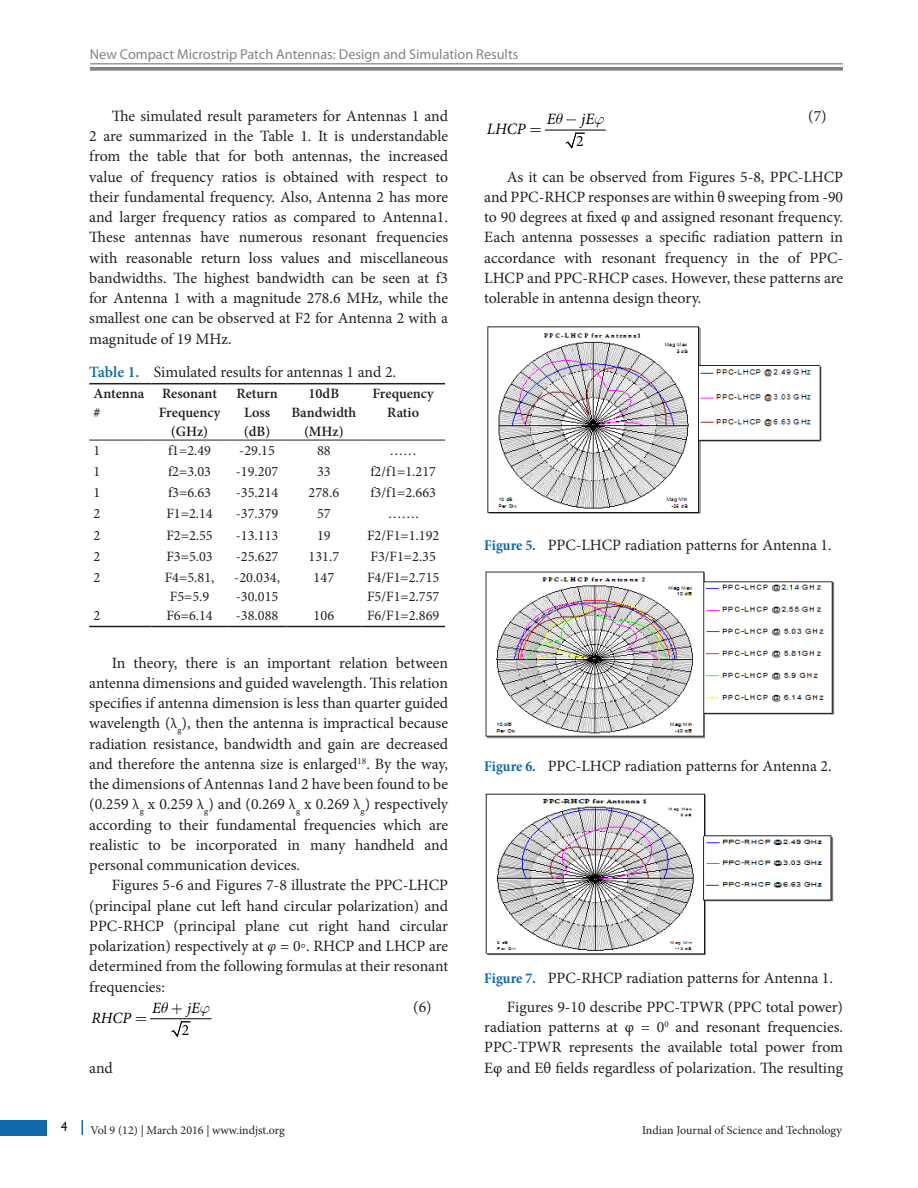
<style>
.page{position:relative;width:918px;height:1188px;background:#fff}
.page>*{position:absolute;margin:0;border:0;box-sizing:border-box;transform-origin:0 0}
.t1{font:italic 15.9px "Minion Pro";color:#000}
.t2{font:15.9px "Minion Pro";color:#000}
.Body_Text_Ind_F{font:15.75px/20.2px "Minion Pro";color:#231f20;text-align:justify}
.Body_Text{font:15.75px "Minion Pro";color:#231f20}
.t3{font:italic 15.75px "Minion Pro";color:#000}
.t4{font:15.75px "Minion Pro";color:#000}
.t5{font:14.25px/18.8px "Minion Pro";color:#231f20}
.t6{font:600 14.25px/18.8px "Minion Pro";color:#231f20;text-align:center}
.t7{font:14.25px "Myriad Pro";color:#818487}
.t8{font:13.5px "Gill Sans";color:#231f20}
.t9{font:12px "Minion Pro";letter-spacing:-.005em;color:#231f20}
.s1{font-weight:600;color:#0f69ab}
.s2{font-size:14.25px}
.s3{font-style:italic}
.s4{font-family:"Times New Roman";font-style:italic}
.s5{font-weight:700;font-stretch:condensed;font-size:15px;color:#0f69ab}
</style>
<div class="page">
<div style="left:0;top:1120px;width:47px;height:15px;background:#0f69ab"></div>
<svg style="left:82px;top:1120px;width:1px;height:15px"></svg>
<hr style="left:90px;top:63px;width:753px;height:1px;background:#818487">
<svg style="left:90px;top:67px;width:753px;height:4px;background:#8a8d90"></svg>
<hr style="left:89px;top:383px;width:62px;height:1px;background:#231f20">
<hr style="left:151px;top:383px;width:77px;height:1px;background:#231f20">
<hr style="left:228px;top:383px;width:58px;height:1px;background:#231f20">
<hr style="left:286px;top:383px;width:75px;height:1px;background:#231f20">
<hr style="left:361px;top:383px;width:84px;height:1px;background:#231f20">
<hr style="left:89px;top:440px;width:62px;height:1px;background:#231f20">
<hr style="left:151px;top:440px;width:77px;height:1px;background:#231f20">
<hr style="left:228px;top:440px;width:58px;height:1px;background:#231f20">
<hr style="left:286px;top:440px;width:75px;height:1px;background:#231f20">
<hr style="left:361px;top:440px;width:84px;height:1px;background:#231f20">
<hr style="left:89px;top:626px;width:62px;height:1px;background:#231f20">
<hr style="left:151px;top:626px;width:77px;height:1px;background:#231f20">
<hr style="left:228px;top:626px;width:58px;height:1px;background:#231f20">
<hr style="left:286px;top:626px;width:75px;height:1px;background:#231f20">
<hr style="left:361px;top:626px;width:84px;height:1px;background:#231f20">
<svg style="left:171px;top:1021px;width:19px;height:16px"></svg>
<hr style="left:151px;top:1018px;width:60px;height:1px;background:#000">
<svg style="left:566px;top:132px;width:18px;height:16px"></svg>
<hr style="left:545px;top:130px;width:60px;height:1px;background:#000">
<img style="left:487px;top:326px;width:335px;height:188px">
<img style="left:485px;top:571px;width:349px;height:167px">
<img style="left:485px;top:793px;width:348px;height:163px">
<p class="t7" style="left:90px;top:46px;width:430px">New Compact Microstrip Patch Antennas: Design and Simulation Results</p>
<p class="Body_Text_Ind_F" style="left:89px;top:106px;width:360px;text-indent:23px">The simulated result parameters for Antennas 1 and 2 are summarized in the Table 1. It is understandable from the table that for both antennas, the increased value of frequency ratios is obtained with respect to their fundamental frequency. Also, Antenna 2 has more and larger frequency ratios as compared to Antenna1.<br>These antennas have numerous resonant frequencies with reasonable return loss values and miscellaneous bandwidths. The highest bandwidth can be seen at f3 for Antenna 1 with a magnitude 278.6 MHz, while the smallest one can be observed at F2 for Antenna 2 with a magnitude of 19 MHz.</p>
<p class="Body_Text_Ind_F" style="left:89px;top:362px;width:308px"><span class="s1">Table 1.</span> Simulated results for antennas 1 and 2.</p>
<p class="t6" style="left:94px;top:384px;width:52px;text-align:left">Antenna #</p>
<p class="t6" style="left:159px;top:384px;width:63px">Resonant<br>Frequency (GHz)</p>
<p class="t6" style="left:237px;top:384px;width:43px">Return<br>Loss (dB)</p>
<p class="t6" style="left:291px;top:384px;width:66px">10dB<br>Bandwidth (MHz)</p>
<p class="t6" style="left:372px;top:384px;width:63px">Frequency<br>Ratio</p>
<p class="t5" style="left:94px;top:441px;width:8px">1</p>
<p class="t5" style="left:168px;top:441px;width:45px">f1=2.49</p>
<p class="t5" style="left:239px;top:441px;width:37px">-29.15</p>
<p class="t5" style="left:317px;top:441px;width:15px">88</p>
<p class="t5" style="left:389px;top:441px;width:29px">……</p>
<p class="t5" style="left:94px;top:462px;width:8px">1</p>
<p class="t5" style="left:168px;top:462px;width:45px">f2=3.03</p>
<p class="t5" style="left:236px;top:462px;width:44px">-19.207</p>
<p class="t5" style="left:317px;top:462px;width:15px">33</p>
<p class="t5" style="left:370px;top:462px;width:67px">f2/f1=1.217</p>
<p class="t5" style="left:94px;top:483px;width:8px">1</p>
<p class="t5" style="left:168px;top:483px;width:45px">f3=6.63</p>
<p class="t5" style="left:236px;top:483px;width:44px">-35.214</p>
<p class="t5" style="left:309px;top:483px;width:32px">278.6</p>
<p class="t5" style="left:370px;top:483px;width:67px">f3/f1=2.663</p>
<p class="t5" style="left:94px;top:505px;width:8px">2</p>
<p class="t5" style="left:166px;top:505px;width:48px">F1=2.14</p>
<p class="t5" style="left:236px;top:505px;width:44px">-37.379</p>
<p class="t5" style="left:317px;top:505px;width:15px">57</p>
<p class="t5" style="left:388px;top:505px;width:32px">…….</p>
<p class="t5" style="left:94px;top:526px;width:8px">2</p>
<p class="t5" style="left:166px;top:526px;width:48px">F2=2.55</p>
<p class="t5" style="left:236px;top:526px;width:44px">-13.113</p>
<p class="t5" style="left:317px;top:526px;width:15px">19</p>
<p class="t5" style="left:367px;top:526px;width:74px">F2/F1=1.192</p>
<p class="t5" style="left:94px;top:547px;width:8px">2</p>
<p class="t5" style="left:166px;top:547px;width:48px">F3=5.03</p>
<p class="t5" style="left:236px;top:547px;width:44px">-25.627</p>
<p class="t5" style="left:309px;top:547px;width:32px">131.7</p>
<p class="t5" style="left:370px;top:547px;width:67px">F3/F1=2.35</p>
<p class="t5" style="left:94px;top:568px;width:8px">2</p>
<p class="t5" style="left:165px;top:568px;width:51px;text-align:center">F4=5.81,<br>F5=5.9</p>
<p class="t5" style="left:234px;top:568px;width:47px">-20.034, -30.015</p>
<p class="t5" style="left:314px;top:568px;width:22px">147</p>
<p class="t5" style="left:367px;top:568px;width:74px">F4/F1=2.715<br>F5/F1=2.757</p>
<p class="t5" style="left:94px;top:606px;width:8px">2</p>
<p class="t5" style="left:166px;top:606px;width:48px">F6=6.14</p>
<p class="t5" style="left:236px;top:606px;width:44px">-38.088</p>
<p class="t5" style="left:314px;top:606px;width:22px">106</p>
<p class="t5" style="left:367px;top:606px;width:74px">F6/F1=2.869</p>
<p class="Body_Text_Ind_F" style="left:89px;top:653px;width:360px;text-indent:23px">In theory, there is an important relation between antenna dimensions and guided wavelength. This relation specifies if antenna dimension is less than quarter guided wavelength (<span class="s2">λ</span><sub>g</sub>), then the antenna is impractical because radiation resistance, bandwidth and gain are decreased and therefore the antenna size is enlarged<sup>18</sup>. By the way, the dimensions of Antennas 1and 2 have been found to be (0.259 <span class="s2">λ</span><sub>g</sub> x 0.259 <span class="s2">λ</span><sub>g</sub>) and (0.269 <span class="s2">λ</span><sub>g</sub> x 0.269 <span class="s2">λ</span><sub>g</sub>) respectively according to their fundamental frequencies which are realistic to be incorporated in many handheld and personal communication devices.</p>
<p class="Body_Text_Ind_F" style="left:89px;top:875px;width:360px;text-indent:23px">Figures 5-6 and Figures 7-8 illustrate the PPC-LHCP (principal plane cut left hand circular polarization) and PPC-RHCP (principal plane cut right hand circular polarization) respectively at <span class="s3">φ</span> = 0<span class="s4">◦</span>. RHCP and LHCP are determined from the following formulas at their resonant frequencies:</p>
<p class="t4" style="left:182px;top:1019px;width:9px">2</p>
<p class="t3" style="left:152px;top:997px;width:50px">E❑ E</p>
<p class="Body_Text" style="left:413px;top:996px;width:20px">(6)</p>
<p class="t3" style="left:187px;top:997px;width:6px">j</p>
<p class="t3" style="left:92px;top:1007px;width:41px">RHCP</p>
<p class="Body_Text" style="left:89px;top:1057px;width:25px">and</p>
<p class="t1" style="left:487px;top:118px;width:41px">LHCP</p>
<p class="t1" style="left:547px;top:108px;width:49px">E❑ E</p>
<p class="Body_Text" style="left:808px;top:105px;width:20px">(7)</p>
<p class="t1" style="left:581px;top:108px;width:6px">j</p>
<p class="t2" style="left:576px;top:131px;width:9px">2</p>
<p class="Body_Text_Ind_F" style="left:484px;top:167px;width:360px;text-indent:23px">As it can be observed from Figures 5-8, PPC-LHCP and PPC-RHCP responses are within θ sweeping from -90 to 90 degrees at fixed φ and assigned resonant frequency.<br>Each antenna possesses a specific radiation pattern in accordance with resonant frequency in the of PPC-LHCP and PPC-RHCP cases. However, these patterns are tolerable in antenna design theory.</p>
<p class="Body_Text_Ind_F" style="left:484px;top:534px;width:349px"><span class="s5">Figure 5.</span> PPC-LHCP radiation patterns for Antenna 1.</p>
<p class="Body_Text_Ind_F" style="left:484px;top:756px;width:349px"><span class="s5">Figure 6.</span> PPC-LHCP radiation patterns for Antenna 2.</p>
<p class="Body_Text_Ind_F" style="left:484px;top:968px;width:350px"><span class="s5">Figure 7.</span> PPC-RHCP radiation patterns for Antenna 1.</p>
<p class="Body_Text_Ind_F" style="left:484px;top:997px;width:360px;text-indent:23px">Figures 9-10 describe PPC-TPWR (PPC total power) radiation patterns at φ = 0<sup>0</sup> and resonant frequencies.<br>PPC-TPWR represents the available total power from Eφ and Eθ fields regardless of polarization. The resulting</p>
<p class="t8" style="left:61px;top:1119px;width:8px">4</p>
<p class="t9" style="left:91px;top:1122px;width:196px">Vol 9 (12) | March 2016 | www.indjst.org</p>
<p class="t9" style="left:642px;top:1122px;width:201px">Indian Journal of Science and Technology</p>
</div>
